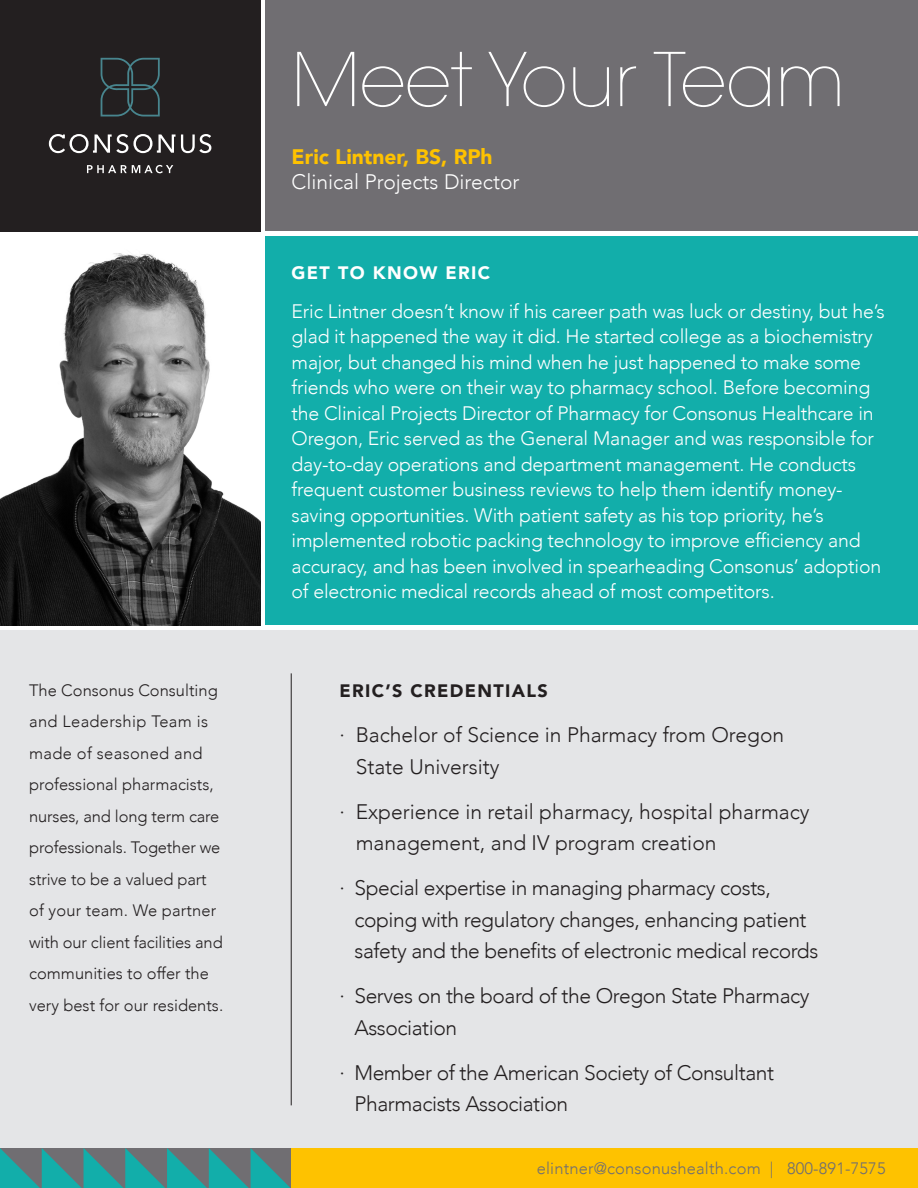
<style>
.page{position:relative;width:918px;height:1188px;background:#fff}
.page>*{position:absolute;margin:0;border:0;box-sizing:border-box;transform-origin:0 0}
.t1{font:200 73.35px "ITC Avant Garde Std";color:#fff}
.Paragraph_Style_2{font:300 21px/31.5px "Avenir";letter-spacing:-.02em;color:#231f20}
.Paragraph_Style_2-2{font:300 21px/31.5px "Avenir";color:#231f20}
.t2{font:300 21px/25.2px "Avenir";color:#fff}
.Paragraph_Style_1{font:300 19.5px/25.5px "Avenir";letter-spacing:-.01em;color:#fff}
.Paragraph_Style_1-2{font:900 18px "Avenir";letter-spacing:.075em;color:#231f20}
.Paragraph_Style_1-3{font:900 18px "Avenir";letter-spacing:.075em;color:#fff}
.t3{font:300 16.5px/31.5px "Avenir";color:#231f20}
.Paragraph_Style_2-3{font:300 16.5px "Avenir";letter-spacing:.01em;color:#706e72}
.s1{font-weight:900;color:#fec200}
</style>
<div class="page">
<div style="left:266px;top:0;width:652px;height:231px;background:#706e72"></div>
<div style="left:266px;top:237px;width:652px;height:388px;background:#12aeaa"></div>
<div style="left:0;top:0;width:260px;height:231px;background:#231f20"></div>
<div style="left:0;top:631px;width:918px;height:517px;background:#e4e5e7"></div>
<img style="left:0;top:253px;width:260px;height:372px">
<hr style="left:291px;top:673px;width:1px;height:432px;background:#231f20">
<svg style="left:101px;top:58px;width:59px;height:59px"></svg>
<svg style="left:49px;top:134px;width:162px;height:19px"></svg>
<svg style="left:87px;top:165px;width:86px;height:8px"></svg>
<div style="left:0;top:1148px;width:918px;height:40px;background:#fec200"></div>
<svg style="left:0;top:1148px;width:291px;height:40px;background:#428c8c"></svg>
<p class="t3" style="left:29px;top:674px;width:196px">The Consonus Consulting and Leadership Team is made of seasoned and professional pharmacists, nurses, and long term care professionals. Together we strive to be a valued part of your team. We partner with our client facilities and communities to offer the very best for our residents.</p>
<p class="t1" style="left:292px;top:35px;width:555px">Meet Your Team</p>
<p class="t2" style="left:292px;top:144px;width:229px"><span class="s1">Eric Lintner, BS, RPh<br></span>Clinical Projects Director</p>
<p class="Paragraph_Style_1-3" style="left:292px;top:257px;width:200px">GET TO KNOW ERIC</p>
<p class="Paragraph_Style_1" style="left:292px;top:298px;width:595px">Eric Lintner doesn’t know if his career path was luck or destiny, but he’s glad it happened the way it did. He started college as a biochemistry major, but changed his mind when he just happened to make some friends who were on their way to pharmacy school. Before becoming the Clinical Projects Director of Pharmacy for Consonus Healthcare in Oregon, Eric served as the General Manager and was responsible for day-to-day operations and department management. He conducts frequent customer business reviews to help them identify money&shy;saving opportunities. With patient safety as his top priority, he’s implemented robotic packing technology to improve efficiency and accuracy, and has been involved in spearheading Consonus’ adoption of electronic medical records ahead of most competitors.</p>
<p class="Paragraph_Style_1-2" style="left:339px;top:676px;width:210px">ERIC’S CREDENTIALS</p>
<p class="Paragraph_Style_2-2" style="left:356px;top:719px;width:430px;text-indent:-16px">· Bachelor of Science in Pharmacy from Oregon<br>State University</p>
<p class="Paragraph_Style_2-2" style="left:356px;top:796px;width:455px;text-indent:-16px">· Experience in retail pharmacy, hospital pharmacy management, and IV program creation</p>
<p class="Paragraph_Style_2" style="left:354px;top:872px;width:465px;text-indent:-15px">· Special expertise in managing pharmacy costs, coping with regulatory changes, enhancing patient safety and the benefits of electronic medical records</p>
<p class="Paragraph_Style_2" style="left:354px;top:980px;width:457px;text-indent:-15px">· Serves on the board of the Oregon State Pharmacy<br>Association</p>
<p class="Paragraph_Style_2" style="left:354px;top:1057px;width:421px;text-indent:-15px">· Member of the American Society of Consultant<br>Pharmacists Association</p>
<p class="Paragraph_Style_2-3" style="left:537px;top:1159px;width:350px">elintner@consonushealth.com | 800-891-7575</p>
</div>
